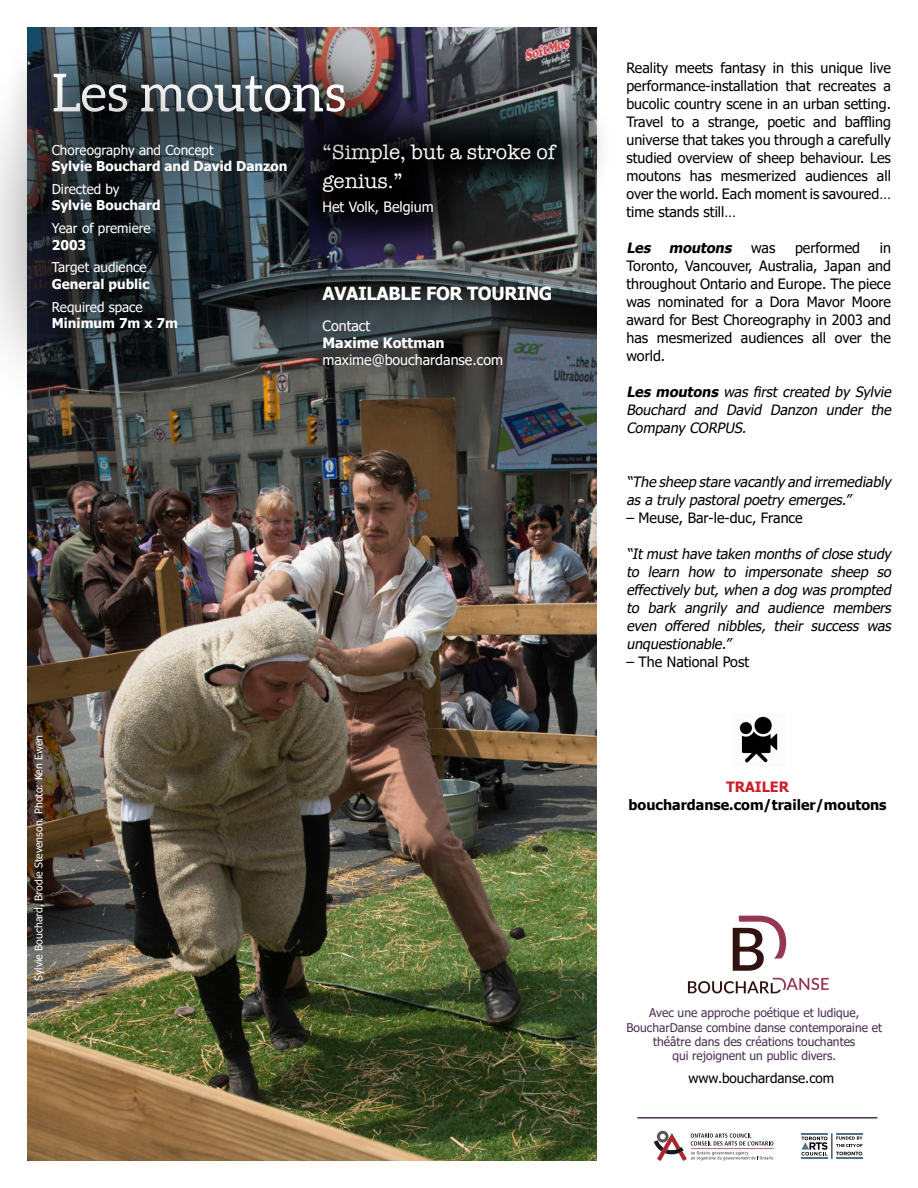
<style>
.page{position:relative;width:918px;height:1188px;background:#fff}
.page>*{position:absolute;margin:0;border:0;box-sizing:border-box;transform-origin:0 0}
.t1{font:52.5px "Aleo";color:#fff}
.t2{font:21px/28.5px "American Typewriter";color:#fff}
.t3{font:700 18px "Tahoma";letter-spacing:-.02em;color:#fff}
.t4{font:14.25px/18px "Tahoma";color:#000;text-align:justify}
.t5{font:italic 14.25px/18px "Tahoma";color:#000;text-align:justify}
.t6{font:14.25px "Tahoma";color:#fff}
.t7{font:700 14.25px "Tahoma";color:#000}
.t8{font:italic 700 14.25px "Tahoma";color:#000}
.t9{font:700 14.25px "Tahoma";color:#fff}
.Cat{font:700 14.25px "Tahoma";color:#ce202a}
.Cat-2{font:13.5px "Tahoma";color:#fff}
.t10{font:700 13.5px "Tahoma";color:#fff}
.t11{font:13.5px "Tahoma";color:#000}
.t12{font:12px/14.4px "Tahoma";color:#4b3051;text-align:center}
.t13{font:10.5px "Tahoma";color:#fff}
.s1{font-weight:400;font-style:normal}
.s2{font-weight:700}
</style>
<div class="page">
<img style="left:27px;top:27px;width:570px;height:1134px">
<svg style="left:654px;top:1131px;width:119px;height:30px"></svg>
<svg style="left:801px;top:1133px;width:62px;height:26px"></svg>
<hr style="left:637px;top:1117px;width:240px;height:2px;background:#4b3051">
<svg style="left:733px;top:916px;width:53px;height:55px"></svg>
<svg style="left:688px;top:978px;width:141px;height:15px"></svg>
<img style="left:369px;top:88px;width:233px;height:183px">
<div style="left:0;top:20px;width:419px;height:168px;background:#000;opacity:.75"></div>
<div style="left:0;top:57px;width:369px;height:360px;background:#000;opacity:.75"></div>
<img style="left:739px;top:716px;width:39px;height:47px">
<p class="t1" style="left:52px;top:63px;width:296px">Les moutons</p>
<p class="Cat-2" style="left:52px;top:141px;width:163px">Choreography and Concept</p>
<p class="t10" style="left:52px;top:157px;width:237px">Sylvie Bouchard and David Danzon</p>
<p class="Cat-2" style="left:52px;top:180px;width:69px">Directed by</p>
<p class="t10" style="left:52px;top:196px;width:110px">Sylvie Bouchard</p>
<p class="Cat-2" style="left:52px;top:219px;width:100px">Year of premiere</p>
<p class="t10" style="left:52px;top:235px;width:36px">2003</p>
<p class="Cat-2" style="left:52px;top:259px;width:96px">Target audience</p>
<p class="t10" style="left:52px;top:274px;width:99px">General public</p>
<p class="Cat-2" style="left:52px;top:298px;width:92px">Required space</p>
<p class="t10" style="left:52px;top:313px;width:128px">Minimum 7m x 7m</p>
<p class="t2" style="left:322px;top:138px;width:234px">“Simple, but a stroke of genius.”</p>
<p class="t6" style="left:322px;top:197px;width:113px">Het Volk, Belgium</p>
<p class="t3" style="left:322px;top:281px;width:231px">AVAILABLE FOR TOURING</p>
<p class="t6" style="left:322px;top:316px;width:49px">Contact</p>
<p class="t9" style="left:322px;top:333px;width:124px">Maxime Kottman</p>
<p class="t6" style="left:322px;top:350px;width:182px">maxime@bouchardanse.com</p>
<p class="t13" style="left:32px;top:981px;width:247px;rotate:-90deg">Sylvie Bouchard, Brodie Stevenson. Photo: Ken Ewen</p>
<p class="t4" style="left:626px;top:60px;width:266px">Reality meets fantasy in this unique live performance-installation that recreates a bucolic country scene in an urban setting.<br>Travel to a strange, poetic and baffling universe that takes you through a carefully studied overview of sheep behaviour. Les moutons has mesmerized audiences all over the world. Each moment is savoured… time stands still…</p>
<p class="t8" style="left:626px;top:238px;width:150px">Les moutons <span class="s1">w a s</span></p>
<p class="t4" style="left:795px;top:240px;width:67px">performed</p>
<p class="t4" style="left:626px;top:240px;width:266px;text-indent:253px">in Toronto, Vancouver, Australia, Japan and throughout Ontario and Europe. The piece was nominated for a Dora Mavor Moore award for Best Choreography in 2003 and has mesmerized audiences all over the world.</p>
<p class="t5" style="left:626px;top:384px;width:270px"><span class="s2">Les moutons</span> was first created by Sylvie Bouchard and David Danzon under the Company CORPUS.</p>
<p class="t5" style="left:626px;top:474px;width:270px">“The sheep stare vacantly and irremediably asa truly pastoralpoetry emerges.”</p>
<p class="t4" style="left:626px;top:510px;width:178px">– Meuse, Bar-le-duc, France</p>
<p class="t5" style="left:626px;top:546px;width:270px">“Itmusthave taken monthsofclose study to learn how to impersonate sheep so effectively but,when a dog wasprompted to bark angrily and audience members even offered nibbles, their success was unquestionable.”</p>
<p class="t4" style="left:626px;top:654px;width:124px">– The National Post</p>
<p class="Cat" style="left:726px;top:777px;width:64px">TRAILER</p>
<p class="t7" style="left:629px;top:794px;width:260px">bouchardanse.com/trailer/moutons</p>
<p class="t12" style="left:627px;top:1006px;width:257px">Avec une approche poétique et ludique, BoucharDanse combine danse contemporaine et théâtre dans des créations touchantes<br>qui rejoignent un public divers.</p>
<p class="t11" style="left:688px;top:1069px;width:147px">www.bouchardanse.com</p>
</div>
